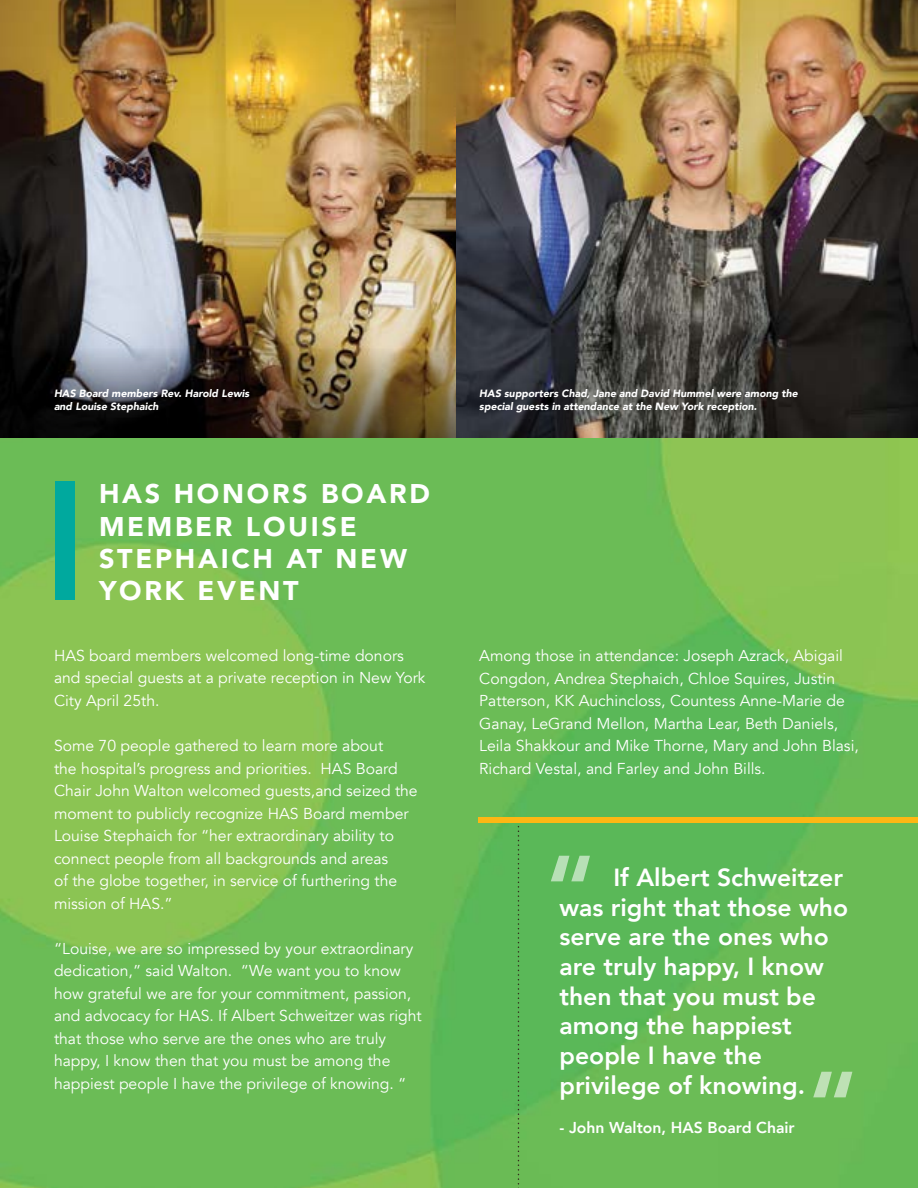
<style>
.page{position:relative;width:918px;height:1188px;background:#fff}
.page>*{position:absolute;margin:0;border:0;box-sizing:border-box;transform-origin:0 0}
.t1{font:900 27px/32.4px "Avenir";letter-spacing:.1em;color:#fff}
.t2{font:800 24.75px/29.7px "Avenir";color:#fff}
.t3{font:15.75px/22.5px "Avenir";color:#fff}
.t4{font:800 15.75px "Avenir";color:#fff}
.t5{font:italic 900 10.5px/12.6px "Avenir";color:#fff}
</style>
<div class="page">
<img style="left:0;top:438px;width:918px;height:750px">
<svg style="left:518px;top:823px;width:1px;height:365px"></svg>
<div style="left:479px;top:818px;width:439px;height:5px;background:#fdb714"></div>
<img style="left:0;top:0;width:457px;height:238px">
<svg style="left:551px;top:856px;width:39px;height:25px"></svg>
<svg style="left:813px;top:1072px;width:39px;height:25px"></svg>
<div style="left:55px;top:482px;width:20px;height:118px;background:#00a99e"></div>
<img style="left:0;top:54px;width:1px;height:220px">
<img style="left:0;top:238px;width:457px;height:200px">
<img style="left:457px;top:0;width:461px;height:438px">
<p class="t5" style="left:54px;top:387px;width:197px">HAS Board members Rev. Harold Lewis and Louise Stephaich</p>
<p class="t5" style="left:479px;top:387px;width:320px">HAS supporters Chad, Jane and David Hummel were among the special guests in attendance at the New York reception.</p>
<h1 class="t1" style="left:99px;top:477px;width:332px">HAS HONORS BOARD<br>MEMBER LOUISE<br>STEPHAICH AT NEW<br>YORK EVENT</h1>
<p class="t3" style="left:54px;top:645px;width:373px">HAS board members welcomed long-time donors and special guests at a private reception in New York<br>City April 25th.</p>
<p class="t3" style="left:54px;top:735px;width:365px">Some 70 people gathered to learn more about<br>the hospital’s progress and priorities. HAS Board Chair John Walton welcomed guests,and seized the moment to publicly recognize HAS Board member Louise Stephaich for “her extraordinary ability to connect people from all backgrounds and areas<br>of the globe together, in service of furthering the mission of HAS.”</p>
<p class="t3" style="left:54px;top:937px;width:369px">“Louise, we are so impressed by your extraordinary dedication,” said Walton. “We want you to know how grateful we are for your commitment, passion, and advocacy for HAS. If Albert Schweitzer was right that those who serve are the ones who are truly happy, I know then that you must be among the happiest people I have the privilege of knowing. “</p>
<p class="t3" style="left:479px;top:645px;width:381px">Among those in attendance: Joseph Azrack, Abigail Congdon, Andrea Stephaich, Chloe Squires, Justin Patterson, KK Auchincloss, Countess Anne-Marie de Ganay, LeGrand Mellon, Martha Lear, Beth Daniels, Leila Shakkour and Mike Thorne, Mary and John Blasi, Richard Vestal, and Farley and John Bills.</p>
<h2 class="t2" style="left:559px;top:862px;width:290px;text-indent:54px">If Albert Schweitzer was right that those who serve are the ones who are truly happy, I know then that you must be among the happiest people I have the privilege of knowing.</h2>
<p class="t4" style="left:559px;top:1115px;width:237px">- John Walton, HAS Board Chair</p>
</div>
